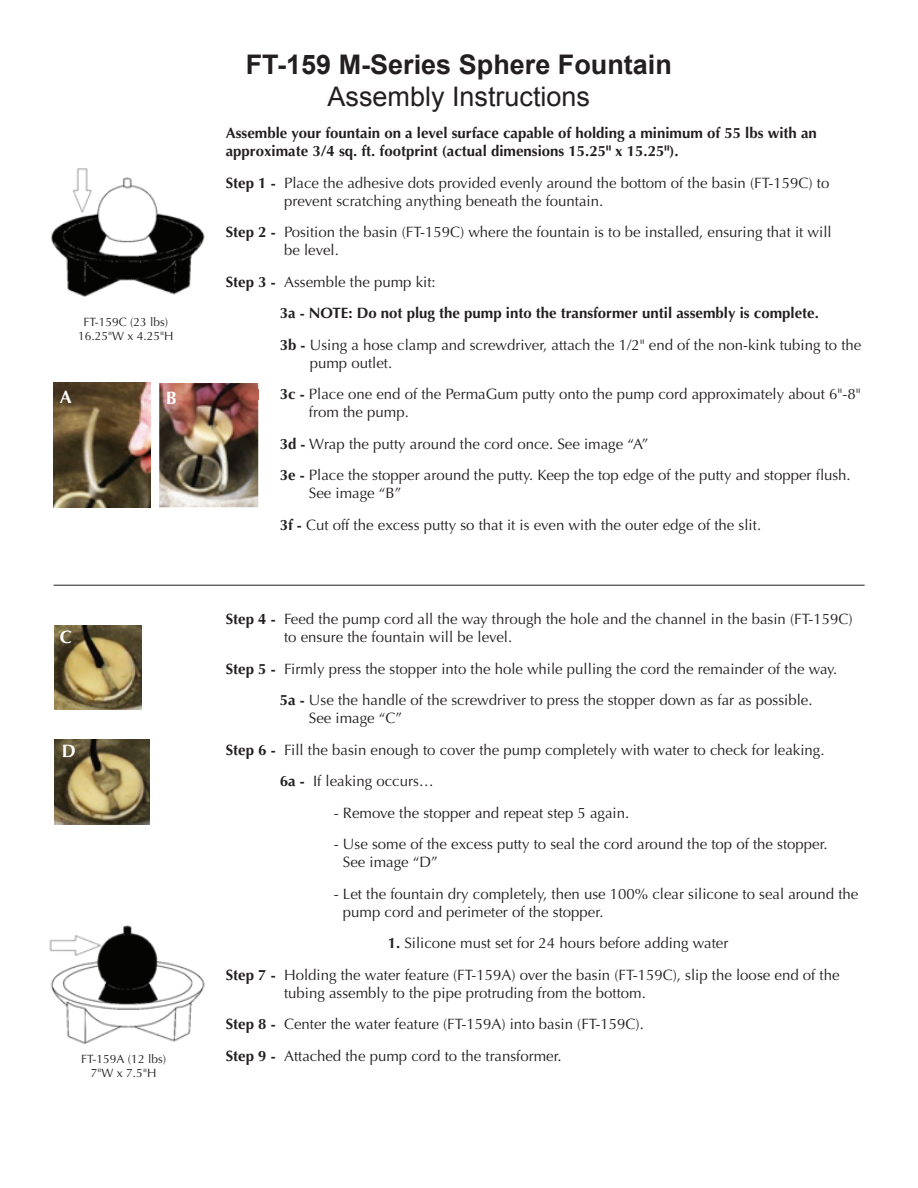
<style>
.page{position:relative;width:918px;height:1188px;background:#fff}
.page>*{position:absolute;margin:0;border:0;box-sizing:border-box;transform-origin:0 0}
.t1{font:700 27px "Arial";color:#231f20}
.t2{font:27px "Arial";color:#231f20}
.t3{font:700 18px "Optima";color:#fff}
.t4{font:15px/31.5px "Optima";color:#231f20}
.t5{font:700 15px/18px "Optima";color:#231f20}
.t6{font:12px/14.4px "Optima";color:#231f20;text-align:center}
.s1{font-weight:700}
</style>
<div class="page">
<hr style="left:54px;top:585px;width:811px;height:1px;background:#231f20">
<img style="left:53px;top:382px;width:98px;height:125px">
<img style="left:159px;top:383px;width:99px;height:124px">
<img style="left:226px;top:389px;width:32px;height:11px">
<img style="left:54px;top:625px;width:87px;height:85px">
<img style="left:54px;top:740px;width:95px;height:84px">
<img style="left:51px;top:168px;width:154px;height:129px">
<img style="left:49px;top:925px;width:156px;height:119px">
<p class="t6" style="left:78px;top:315px;width:97px">FT-159C (23 lbs)<br>16.25"W x 4.25"H</p>
<p class="t3" style="left:60px;top:387px;width:14px">A</p>
<p class="t3" style="left:166px;top:387px;width:12px">B</p>
<p class="t3" style="left:60px;top:626px;width:14px">C</p>
<p class="t3" style="left:62px;top:740px;width:16px">D</p>
<p class="t6" style="left:81px;top:1052px;width:86px">FT-159A (12 lbs)<br>7"W x 7.5"H</p>
<h1 class="t1" style="left:246px;top:46px;width:428px">FT-159 M-Series Sphere Fountain</h1>
<h1 class="t2" style="left:328px;top:79px;width:264px">Assembly Instructions</h1>
<p class="t5" style="left:226px;top:125px;width:593px">Assemble your fountain on a level surface capable of holding a minimum of 55 lbs with an approximate 3/4 sq. ft. footprint (actual dimensions 15.25" x 15.25").</p>
<p class="t4" style="left:284px;top:174px;width:547px;line-height:18px;text-indent:-58px"><span class="s1">Step 1 -</span> Place the adhesive dots provided evenly around the bottom of the basin (FT-159C) to prevent scratching anything beneath the fountain.</p>
<p class="t4" style="left:284px;top:224px;width:549px;line-height:18px;text-indent:-58px"><span class="s1">Step 2 -</span> Position the basin (FT-159C) where the fountain is to be installed, ensuring that it will be level.</p>
<p class="t4" style="left:280px;top:266px;width:583px;text-indent:-54px"><span class="s1">Step 3 -</span> Assemble the pump kit:<br><span class="s1">3a - NOTE: Do not plug the pump into the transformer until assembly is complete.<br>3b -</span> Using a hose clamp and screwdriver, attach the 1/2" end of the non-kink tubing to the</p>
<p class="t4" style="left:280px;top:347px;width:583px;text-indent:30px">pump outlet.<br><span class="s1">3c -</span> Place one end of the PermaGum putty onto the pump cord approximately about 6"-8"</p>
<p class="t4" style="left:280px;top:397px;width:573px;text-indent:29px">from the pump.<br><span class="s1">3d -</span> Wrap the putty around the cord once. See image “A”<br><span class="s1">3e -</span> Place the stopper around the putty. Keep the top edge of the putty and stopper flush.</p>
<p class="t4" style="left:280px;top:478px;width:483px;text-indent:29px">See image “B”<br><span class="s1">3f -</span> Cut off the excess putty so that it is even with the outer edge of the slit.</p>
<p class="t4" style="left:284px;top:611px;width:570px;line-height:18px;text-indent:-58px"><span class="s1">Step 4 -</span> Feed the pump cord all the way through the hole and the channel in the basin (FT-159C) to ensure the fountain will be level.</p>
<p class="t4" style="left:280px;top:653px;width:559px;text-indent:-54px"><span class="s1">Step 5 -</span> Firmly press the stopper into the hole while pulling the cord the remainder of the way.<br><span class="s1">5a -</span> Use the handle of the screwdriver to press the stopper down as far as possible.</p>
<p class="t4" style="left:309px;top:703px;width:95px">See image “C”</p>
<p class="t4" style="left:226px;top:734px;width:600px"><span class="s1">Step 6 -</span> Fill the basin enough to cover the pump completely with water to check for leaking.</p>
<p class="t4" style="left:280px;top:766px;width:156px"><span class="s1">6a -</span> If leaking occurs…</p>
<p class="t4" style="left:334px;top:797px;width:297px">- Remove the stopper and repeat step 5 again.</p>
<p class="t4" style="left:343px;top:836px;width:486px;line-height:18px;text-indent:-9px">- Use some of the excess putty to seal the cord around the top of the stopper.<br>See image “D”</p>
<p class="t4" style="left:343px;top:885px;width:517px;line-height:18px;text-indent:-9px">- Let the fountain dry completely, then use 100% clear silicone to seal around the pump cord and perimeter of the stopper.</p>
<p class="t4" style="left:226px;top:928px;width:615px;text-indent:162px"><span class="s1">1.</span> Silicone must set for 24 hours before adding water<br><span class="s1">Step 7 -</span> Holding the water feature (FT-159A) over the basin (FT-159C), slip the loose end of the</p>
<p class="t4" style="left:226px;top:977px;width:422px;text-indent:58px">tubing assembly to the pipe protruding from the bottom.<br><span class="s1">Step 8 -</span> Center the water feature (FT-159A) into basin (FT-159C).<br><span class="s1">Step 9 -</span> Attached the pump cord to the transformer.</p>
</div>
